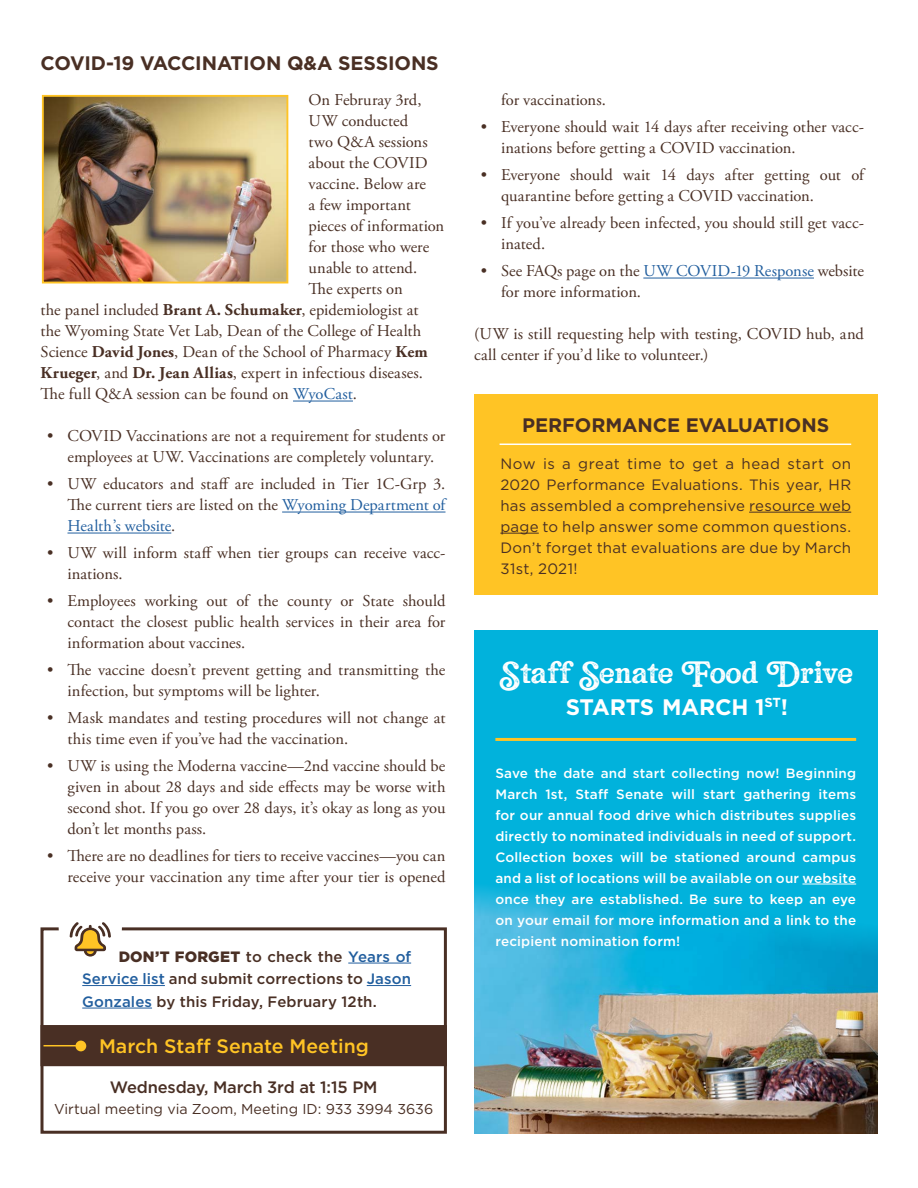
<style>
.page{position:relative;width:918px;height:1188px;background:#fff}
.page>*{position:absolute;margin:0;border:0;box-sizing:border-box;transform-origin:0 0}
.t1{font:34.5px "Bookman Press Serif";letter-spacing:-.015em;color:#fff}
.t2{font:700 22.35px "Gotham";letter-spacing:-.005em;color:#fff}
.t3{font:700 19.5px "Gotham";letter-spacing:-.005em;color:#492f24}
.t4{font:500 19.5px "Gotham";color:#ffc425}
.t5{font:16.5px/21px "Adobe Garamond Pro";letter-spacing:.005em;color:#492f24}
.t6{font:500 16.5px "Gotham";letter-spacing:-.01em;color:#492f24}
.t7{font:15px/21px "Gotham";letter-spacing:.015em;color:#492f24;text-align:justify}
.t8{font:500 15px/22.5px "Gotham";letter-spacing:.01em;color:#492f24;text-align:justify}
.t9{font:14.25px "Gotham";color:#492f24}
.t10{font:500 13.5px/21px "Gotham";letter-spacing:.01em;color:#fff;text-align:justify}
.s1{font-weight:700}
.s2{color:#215e9e}
.s3{font-weight:900}
</style>
<div class="page">
<img style="left:474px;top:630px;width:404px;height:504px">
<div style="left:40px;top:1025px;width:407px;height:41px;background:#492f24"></div>
<hr style="left:42px;top:1045px;width:34px;height:1px;background:#ffc425">
<div style="left:75px;top:1041px;width:11px;height:10px;background:#ffc425;border-radius:50%"></div>
<div style="left:40px;top:927px;width:407px;height:207px;border:3px solid #492f24"></div>
<hr style="left:293px;top:401px;width:60px;height:1px;background:#215e9e">
<hr style="left:282px;top:512px;width:164px;height:1px;background:#215e9e">
<hr style="left:68px;top:533px;width:103px;height:1px;background:#215e9e">
<div style="left:474px;top:394px;width:404px;height:200px;background:#ffc425"></div>
<hr style="left:749px;top:512px;width:102px;height:1px;background:#492f24">
<hr style="left:500px;top:533px;width:39px;height:1px;background:#492f24">
<hr style="left:643px;top:278px;width:171px;height:1px;background:#215e9e">
<img style="left:45px;top:98px;width:240px;height:183px">
<div style="left:42px;top:95px;width:246px;height:189px;border:2px solid #ffc425"></div>
<hr style="left:500px;top:444px;width:351px;height:1px;background:#fff">
<hr style="left:495px;top:738px;width:361px;height:3px;background:#ffc425">
<hr style="left:802px;top:884px;width:54px;height:1px;background:#fff">
<div style="left:59px;top:896px;width:63px;height:63px;background:#fff;border-radius:50%"></div>
<hr style="left:348px;top:963px;width:63px;height:1px;background:#215e9e">
<hr style="left:82px;top:985px;width:83px;height:1px;background:#215e9e">
<hr style="left:367px;top:985px;width:44px;height:1px;background:#215e9e">
<hr style="left:82px;top:1008px;width:70px;height:1px;background:#215e9e">
<svg style="left:70px;top:922px;width:41px;height:35px"></svg>
<p class="t3" style="left:40px;top:50px;width:400px">COVID-19 VACCINATION Q&amp;A SESSIONS</p>
<p class="t5" style="left:309px;top:90px;width:114px">On Februray 3rd,</p>
<p class="t5" style="left:309px;top:111px;width:101px">UW conducted</p>
<p class="t5" style="left:309px;top:132px;width:121px">two Q&amp;A sessions</p>
<p class="t5" style="left:309px;top:153px;width:121px">about the COVID</p>
<p class="t5" style="left:309px;top:174px;width:119px">vaccine. Below are</p>
<p class="t5" style="left:309px;top:195px;width:104px">a few important</p>
<p class="t5" style="left:309px;top:216px;width:137px">pieces of information</p>
<p class="t5" style="left:309px;top:237px;width:122px">for those who were</p>
<p class="t5" style="left:309px;top:258px;width:110px">unable to attend.</p>
<p class="t5" style="left:309px;top:279px;width:96px">The experts on</p>
<p class="t5" style="left:41px;top:300px;width:379px">the panel included <span class="s1">Brant A. Schumaker</span>, epidemiologist at</p>
<p class="t5" style="left:41px;top:321px;width:382px">the Wyoming State Vet Lab, Dean of the College of Health</p>
<p class="t5" style="left:41px;top:342px;width:389px">Science <span class="s1">David Jones</span>, Dean of the School of Pharmacy <span class="s1">Kem</span></p>
<p class="t5" style="left:41px;top:363px;width:384px"><span class="s1">Krueger</span>, and <span class="s1">Dr. Jean Allias</span>, expert in infectious diseases.</p>
<p class="t5" style="left:41px;top:384px;width:318px">The full Q&amp;A session can be found on <span class="s2">WyoCast</span>.</p>
<p class="t5" style="left:47px;top:426px;width:400px;text-align:center">• COVID Vaccinations are not a requirement for students or employees at UW. Vaccinations are completely voluntary.</p>
<p class="t5" style="left:67px;top:474px;width:379px;text-align:justify;text-indent:-20px">• UW educators and staff are included in Tier 1C-Grp 3.<br>The current tiers are listed on the <span class="s2">Wyoming Department of Health’s website</span>.</p>
<p class="t5" style="left:67px;top:543px;width:380px;text-indent:-20px">• UW will inform staff when tier groups can receive vacc&shy;inations.</p>
<p class="t5" style="left:67px;top:591px;width:379px;text-align:justify;text-indent:-20px">• Employees working out of the county or State should contact the closest public health services in their area for information about vaccines.</p>
<p class="t5" style="left:67px;top:660px;width:379px;text-indent:-20px">• The vaccine doesn’t prevent getting and transmitting the infection, but symptoms will be lighter.</p>
<p class="t5" style="left:67px;top:708px;width:379px;text-indent:-20px">• Mask mandates and testing procedures will not change at this time even if you’ve had the vaccination.</p>
<p class="t5" style="left:67px;top:756px;width:380px;text-align:justify;text-indent:-20px">• UW is using the Moderna vaccine—2nd vaccine should be given in about 28 days and side effects may be worse with second shot. If you go over 28 days, it’s okay as long as you don’t let months pass.</p>
<p class="t5" style="left:47px;top:846px;width:400px;text-align:right">• There are no deadlines for tiers to receive vaccines—you can receive your vaccination any time after your tier is opened</p>
<p class="t8" style="left:82px;top:945px;width:330px;text-indent:36px"><span class="s3">DON’T FORGET</span> to check the <span class="s2">Years of Service list</span> and submit corrections to <span class="s2">Jason Gonzales</span> by this Friday, February 12th.</p>
<p class="t4" style="left:99px;top:1033px;width:271px">March Staff Senate Meeting</p>
<p class="t6" style="left:110px;top:1077px;width:269px">Wednesday, March 3rd at 1:15 PM</p>
<p class="t9" style="left:54px;top:1100px;width:381px">Virtual meeting via Zoom, Meeting ID: 933 3994 3636</p>
<p class="t5" style="left:501px;top:90px;width:106px">for vaccinations.</p>
<p class="t5" style="left:501px;top:117px;width:364px;text-indent:-20px">• Everyone should wait 14 days after receiving other vacc&shy;inations before getting a COVID vaccination.</p>
<p class="t5" style="left:501px;top:165px;width:364px;text-indent:-20px">• Everyone should wait 14 days after getting out of quarantine before getting a COVID vaccination.</p>
<p class="t5" style="left:501px;top:213px;width:364px;text-indent:-20px">• If you’ve already been infected, you should still get vacc&shy;inated.</p>
<p class="t5" style="left:501px;top:261px;width:364px;text-indent:-20px">• See FAQs page on the <span class="s2">UW COVID-19 Response</span> website for more information.</p>
<p class="t5" style="left:474px;top:324px;width:391px">(UW is still requesting help with testing, COVID hub, and call center if you’d like to volunteer.)</p>
<p class="t3" style="left:522px;top:412px;width:308px">PERFORMANCE EVALUATIONS</p>
<p class="t7" style="left:500px;top:453px;width:352px">Now is a great time to get a head start on 2020 Performance Evaluations. This year, HR has assembled a comprehensive resource web page to help answer some common questions.<br>Don’t forget that evaluations are due by March 31st, 2021!</p>
<h1 class="t1" style="left:500px;top:653px;width:356px">Staff Senate Food Drive</h1>
<h2 class="t2" style="left:566px;top:692px;width:224px">STARTS MARCH 1<sup>ST</sup>!</h2>
<p class="t10" style="left:495px;top:762px;width:362px">Save the date and start collecting now! Beginning March 1st, Staff Senate will start gathering items for our annual food drive which distributes supplies directly to nominated individuals in need of support.<br>Collection boxes will be stationed around campus and a list of locations will be available on our website once they are established. Be sure to keep an eye on your email for more information and a link to the recipient nomination form!</p>
</div>
